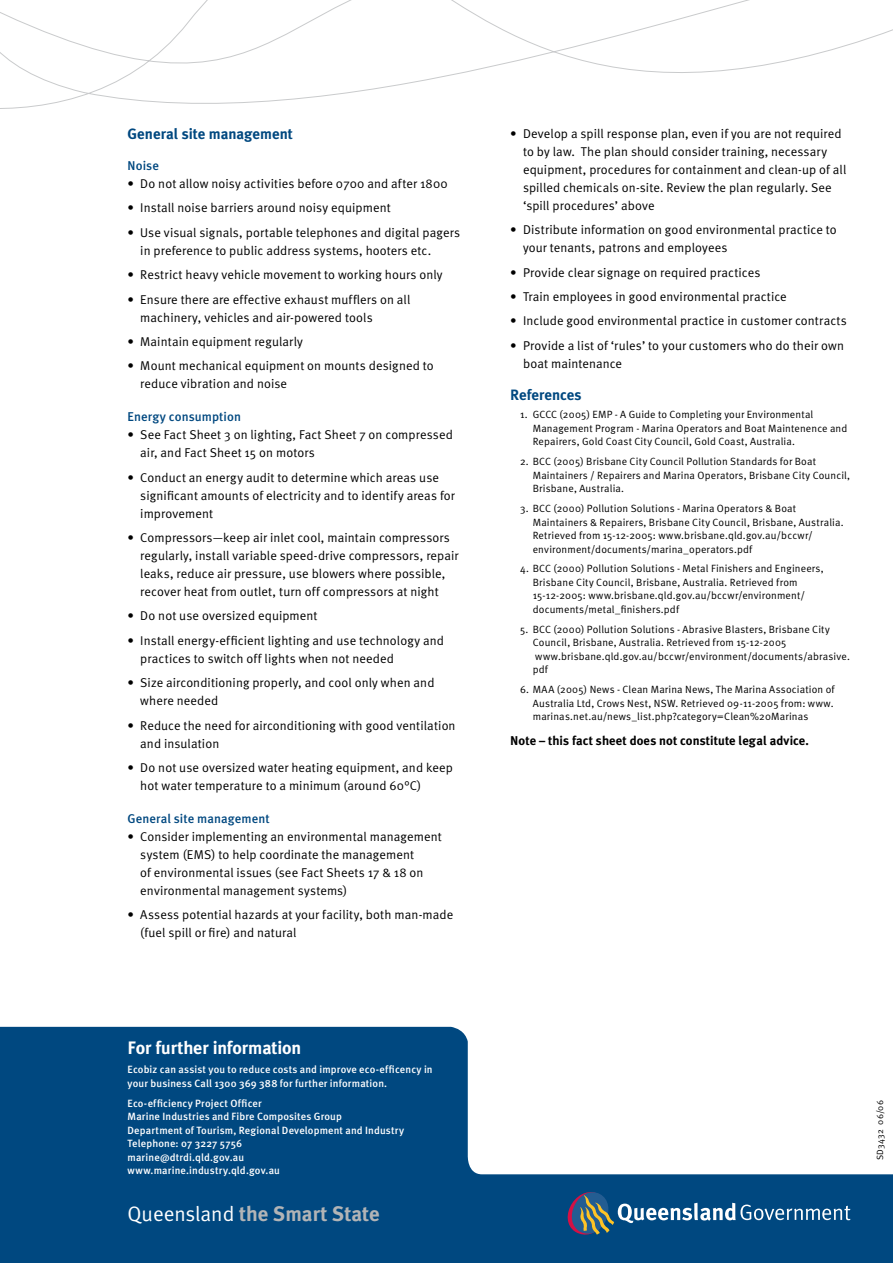
<style>
.page{position:relative;width:893px;height:1263px;background:#fff}
.page>*{position:absolute;margin:0;border:0;box-sizing:border-box;transform-origin:0 0}
.t1{font:700 20.85px "Meta Plus";color:#b2b4b6}
.t2{font:700 18px "Meta Plus";letter-spacing:-.01em;color:#fff}
.t3{font:700 15px "Meta Plus";color:#004880}
.t4{font:12.75px/18px "Meta Normal";letter-spacing:.01em;color:#000}
.t5{font:700 12.75px "Meta Plus";letter-spacing:.005em;color:#000}
.t6{font:500 12.75px "Meta";letter-spacing:.005em;color:#004880}
.t7{font:10.5px/13.5px "Meta Normal";letter-spacing:.015em;color:#000}
.t8{font:500 10.5px/13.5px "Meta";letter-spacing:.015em;color:#fff}
.t9{font:9px "Meta Normal";letter-spacing:.035em;color:#000}
.s1{font-family:"Meta Normal";font-weight:400;color:#fff}
</style>
<div class="page">
<svg style="left:0;top:0;width:893px;height:109px"></svg>
<svg style="left:0;top:1027px;width:893px;height:236px;fill:#004880"></svg>
<svg style="left:565px;top:1189px;width:285px;height:49px"></svg>
<p class="t3" style="left:128px;top:125px;width:167px">General site management</p>
<p class="t6" style="left:128px;top:158px;width:33px">Noise</p>
<p class="t4" style="left:128px;top:174px;width:322px">• Do not allow noisy activities before 0700 and after 1800</p>
<p class="t4" style="left:128px;top:199px;width:265px">• Install noise barriers around noisy equipment</p>
<p class="t4" style="left:140px;top:223px;width:321px;text-indent:-13px">• Use visual signals, portable telephones and digital pagers in preference to public address systems, hooters etc.</p>
<p class="t4" style="left:128px;top:266px;width:317px">• Restrict heavy vehicle movement to working hours only</p>
<p class="t4" style="left:140px;top:290px;width:271px;text-indent:-13px">• Ensure there are effective exhaust mufflers on all machinery, vehicles and air-powered tools</p>
<p class="t4" style="left:128px;top:332px;width:177px">• Maintain equipment regularly</p>
<p class="t4" style="left:140px;top:357px;width:295px;text-indent:-13px">• Mount mechanical equipment on mounts designed to reduce vibration and noise</p>
<p class="t6" style="left:128px;top:409px;width:115px">Energy consumption</p>
<p class="t4" style="left:140px;top:426px;width:314px;text-indent:-13px">• See Fact Sheet 3 on lighting, Fact Sheet 7 on compressed air, and Fact Sheet 15 on motors</p>
<p class="t4" style="left:140px;top:468px;width:316px;text-indent:-13px">• Conduct an energy audit to determine which areas use significant amounts of electricity and to identify areas for improvement</p>
<p class="t4" style="left:140px;top:528px;width:320px;text-indent:-13px">• Compressors—keep air inlet cool, maintain compressors regularly, install variable speed-drive compressors, repair leaks, reduce air pressure, use blowers where possible, recover heat from outlet, turn off compressors at night</p>
<p class="t4" style="left:128px;top:607px;width:192px">• Do not use oversized equipment</p>
<p class="t4" style="left:140px;top:631px;width:305px;text-indent:-13px">• Install energy-efficient lighting and use technology and practices to switch off lights when not needed</p>
<p class="t4" style="left:140px;top:673px;width:296px;text-indent:-13px">• Size airconditioning properly, and cool only when and where needed</p>
<p class="t4" style="left:140px;top:716px;width:317px;text-indent:-13px">• Reduce the need for airconditioning with good ventilation and insulation</p>
<p class="t4" style="left:140px;top:758px;width:314px;text-indent:-13px">• Do not use oversized water heating equipment, and keep hot water temperature to a minimum (around 60°C)</p>
<p class="t6" style="left:128px;top:811px;width:144px">General site management</p>
<p class="t4" style="left:140px;top:827px;width:303px;text-indent:-13px">• Consider implementing an environmental management system (EMS) to help coordinate the management<br>of environmental issues (see Fact Sheets 17 &amp; 18 on environmental management systems)</p>
<p class="t4" style="left:140px;top:905px;width:314px;text-indent:-13px">• Assess potential hazards at your facility, both man-made (fuel spill or fire) and natural</p>
<h2 class="t2" style="left:128px;top:1037px;width:175px">For further information</h2>
<p class="t8" style="left:128px;top:1063px;width:307px">Ecobiz can assist you to reduce costs and improve eco-efficency in your business Call 1300 369 388 for further information.</p>
<p class="t8" style="left:128px;top:1096px;width:278px">Eco-efficiency Project Officer<br>Marine Industries and Fibre Composites Group<br>Department of Tourism, Regional Development and Industry Telephone: 07 3227 5756<br>marine@dtrdi.qld.gov.au<br>www.marine.industry.qld.gov.au</p>
<h1 class="t1" style="left:128px;top:1201px;width:254px"><span class="s1">Queensland</span> the Smart State</h1>
<p class="t4" style="left:523px;top:124px;width:325px;text-indent:-13px">• Develop a spill response plan, even if you are not required to by law. The plan should consider training, necessary equipment, procedures for containment and clean-up of all spilled chemicals on-site. Review the plan regularly. See ‘spill procedures’ above</p>
<p class="t4" style="left:523px;top:221px;width:315px;text-indent:-13px">• Distribute information on good environmental practice to your tenants, patrons and employees</p>
<p class="t4" style="left:510px;top:263px;width:252px">• Provide clear signage on required practices</p>
<p class="t4" style="left:510px;top:287px;width:278px">• Train employees in good environmental practice</p>
<p class="t4" style="left:510px;top:312px;width:338px">• Include good environmental practice in customer contracts</p>
<p class="t4" style="left:523px;top:336px;width:323px;text-indent:-13px">• Provide a list of ‘rules’ to your customers who do their own boat maintenance</p>
<p class="t3" style="left:510px;top:387px;width:73px">References</p>
<p class="t7" style="left:533px;top:408px;width:316px;text-indent:-13px">1. GCCC (2005) EMP - A Guide to Completing your Environmental<br>Management Program - Marina Operators and Boat Maintenence and<br>Repairers, Gold Coast City Council, Gold Coast, Australia.</p>
<p class="t7" style="left:533px;top:455px;width:319px;text-indent:-13px">2. BCC (2005) Brisbane City Council Pollution Standards for Boat<br>Maintainers / Repairers and Marina Operators, Brisbane City Council,<br>Brisbane, Australia.</p>
<p class="t7" style="left:533px;top:501px;width:312px;text-indent:-13px">3. BCC (2000) Pollution Solutions - Marina Operators &amp; Boat Maintainers &amp; Repairers, Brisbane City Council, Brisbane, Australia.<br>Retrieved from 15-12-2005: www.brisbane.qld.gov.au/bccwr/ environment/documents/marina_operators.pdf</p>
<p class="t7" style="left:533px;top:562px;width:292px;text-indent:-13px">4. BCC (2000) Pollution Solutions - Metal Finishers and Engineers, Brisbane City Council, Brisbane, Australia. Retrieved from 15-12-2005: www.brisbane.qld.gov.au/bccwr/environment/ documents/metal_finishers.pdf</p>
<p class="t7" style="left:533px;top:622px;width:319px;text-indent:-13px">5. BCC (2000) Pollution Solutions - Abrasive Blasters, Brisbane City Council, Brisbane, Australia. Retrieved from 15-12-2005 www.brisbane.qld.gov.au/bccwr/environment/documents/abrasive. pdf</p>
<p class="t7" style="left:533px;top:683px;width:303px;text-align:justify;text-indent:-13px">6. MAA (2005) News - Clean Marina News, The Marina Association of Australia Ltd, Crows Nest, NSW. Retrieved 09-11-2005 from: www. marinas.net.au/news_list.php?category=Clean%20Marinas</p>
<p class="t5" style="left:510px;top:733px;width:300px">Note – this fact sheet does not constitute legal advice.</p>
<p class="t9" style="left:875px;top:1160px;width:62px;rotate:-90deg">SD3432 06/06</p>
</div>
